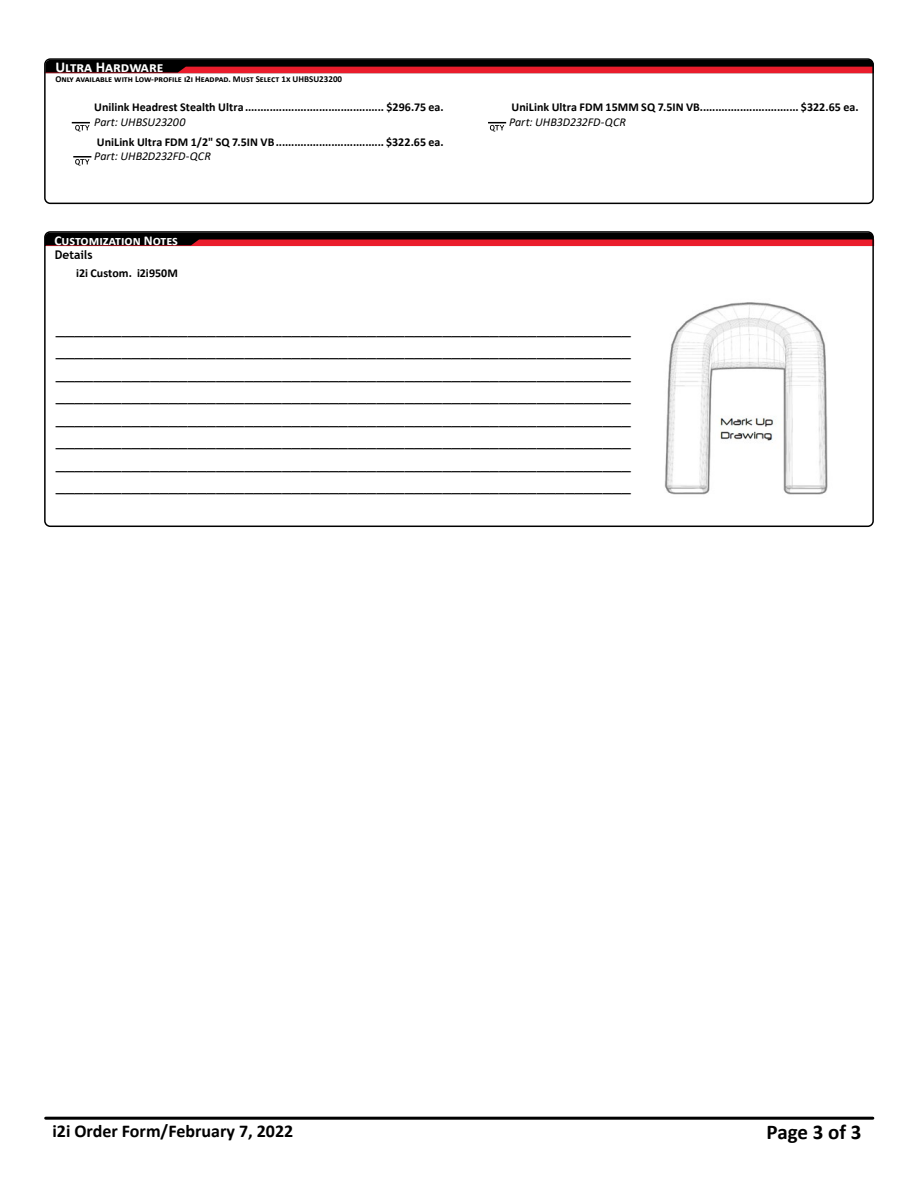
<style>
.page{position:relative;width:918px;height:1188px;background:#fff}
.page>*{position:absolute;margin:0;border:0;box-sizing:border-box;transform-origin:0 0}
.t1{font:700 21px "Calibri";letter-spacing:-.005em;color:#000}
.t2{font:18px/22.5px "Trebuchet MS";color:#000;text-align:justify}
.t3{font:700 18px "Calibri";color:#000}
.t4{font:700 15px "Calibri";color:#fff}
.t5{font:700 13.5px "Calibri";color:#fff}
.t6{font:700 12px "Calibri";color:#000}
.t7{font:italic 12px "Calibri";letter-spacing:-.005em;color:#000}
.t8{font:700 12px "Trebuchet MS";color:#000}
.t9{font:700 9px "Calibri";color:#000}
</style>
<div class="page">
<hr style="left:46px;top:1117px;width:827px;height:3px;background:#000">
<img style="left:664px;top:302px;width:164px;height:193px">
<svg style="left:47px;top:234px;width:824px;height:12px;background:#6a0d13"></svg>
<div style="left:44px;top:231px;width:830px;height:296px;border:2px solid #000;border-radius:5px"></div>
<svg style="left:47px;top:61px;width:824px;height:12px;background:#690c13"></svg>
<div style="left:44px;top:58px;width:830px;height:146px;border:2px solid #000;border-radius:5px"></div>
<svg style="left:72px;top:122px;width:18px;height:10px"></svg>
<svg style="left:73px;top:156px;width:18px;height:10px"></svg>
<svg style="left:488px;top:122px;width:18px;height:10px"></svg>
<p class="t4" style="left:55px;top:56px;width:109px">Ultra Hardware</p>
<p class="t9" style="left:55px;top:73px;width:288px">Only available with Low-profile i2i Headpad. Must Select 1x UHBSU23200</p>
<p class="t6" style="left:94px;top:99px;width:351px">Unilink Headrest Stealth Ultra............................................. $296.75 ea.</p>
<p class="t7" style="left:94px;top:113px;width:93px">Part: UHBSU23200</p>
<p class="t6" style="left:97px;top:133px;width:348px">UniLink Ultra FDM 1/2" SQ 7.5IN VB................................... $322.65 ea.</p>
<p class="t7" style="left:94px;top:147px;width:118px">Part: UHB2D232FD-QCR</p>
<p class="t5" style="left:55px;top:231px;width:125px">Customization Notes</p>
<p class="t8" style="left:55px;top:247px;width:39px">Details</p>
<p class="t6" style="left:76px;top:264px;width:103px">i2i Custom. i2i950M</p>
<p class="t6" style="left:512px;top:99px;width:348px">UniLink Ultra FDM 15MM SQ 7.5IN VB................................ $322.65 ea.</p>
<p class="t7" style="left:509px;top:113px;width:118px">Part: UHB3D232FD-QCR</p>
<p class="t2" style="left:56px;top:317px;width:577px">_____________________________________________________________ _____________________________________________________________ _____________________________________________________________ _____________________________________________________________ _____________________________________________________________ _____________________________________________________________ _____________________________________________________________ _____________________________________________________________</p>
<p class="t3" style="left:52px;top:1119px;width:242px">i2i Order Form/February 7, 2022</p>
<p class="t1" style="left:767px;top:1118px;width:96px">Page 3 of 3</p>
</div>
